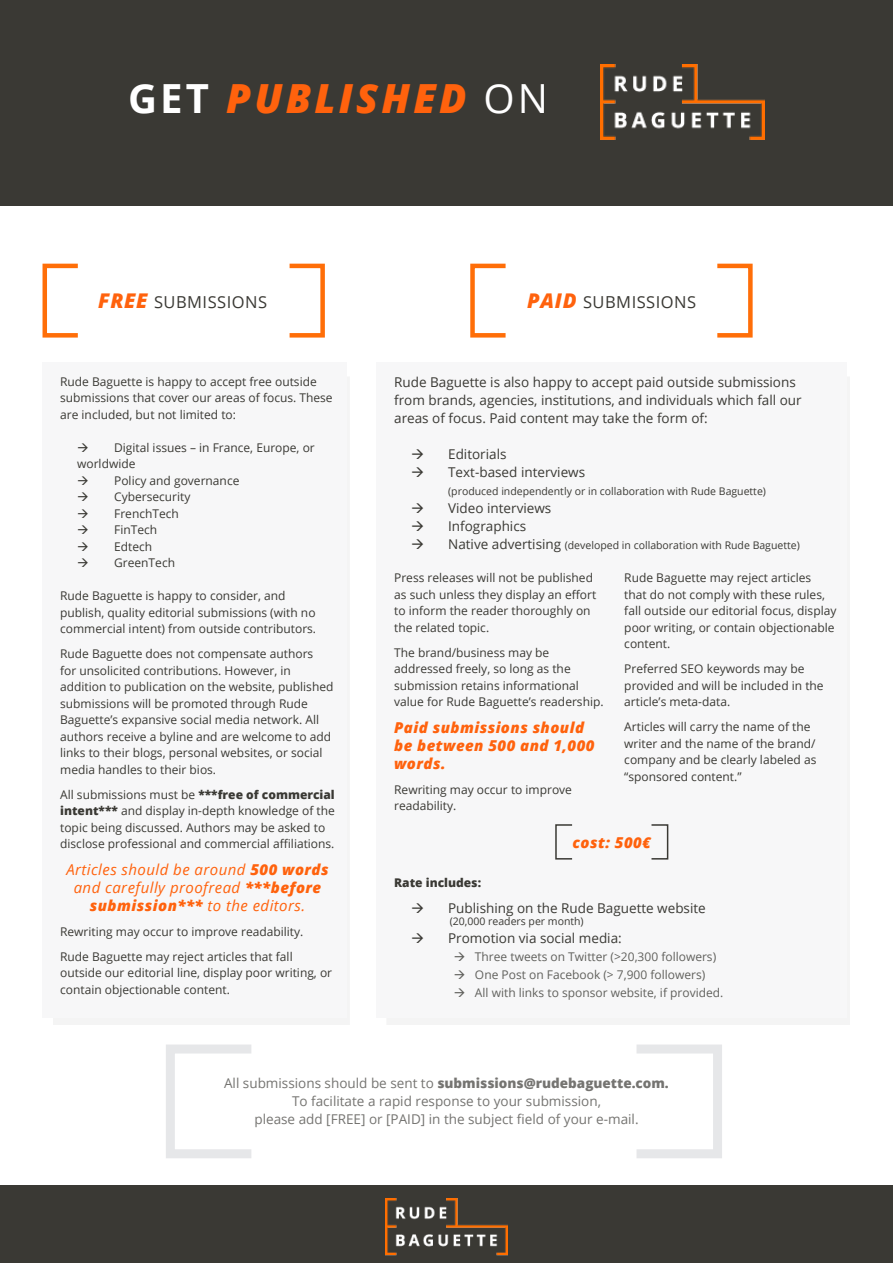
<style>
.page{position:relative;width:893px;height:1263px;background:#fff}
.page>*{position:absolute;margin:0;border:0;box-sizing:border-box;transform-origin:0 0}
.t1{font:italic 800 40.2px "Open Sans";letter-spacing:.08em;color:#ff620d}
.t2{font:16.5px "Open Sans";letter-spacing:.03em;color:#3a3934}
.t3{font:italic 15px/18px "Open Sans";letter-spacing:.03em;color:#ff620d;text-align:center}
.t4{font:italic 800 15px/18px "Open Sans";letter-spacing:.03em;color:#ff620d}
.t5{font:13.5px/18px "Open Sans";color:#3a3934}
.t6{font:13.5px "Open Sans";color:#757471}
.t7{font:800 13.5px "Open Sans";color:#757471}
.t8{font:12px/16.5px "Open Sans";color:#3a3934}
.t9{font:12px "Open Sans";color:#61615d}
.t10{font:800 12px "Open Sans";color:#3a3934}
.t11{font:10.5px "Open Sans";color:#3a3934}
.s1{font-weight:700;font-style:normal;color:#fff}
.s2{font-weight:400;font-style:normal;color:#fff}
.s3{font-weight:800;font-style:italic;font-size:20.25px;color:#ff620d}
.s4{font-weight:800}
.s5{font-size:13.5px}
.s6{font-weight:400}
</style>
<div class="page">
<div style="left:0;top:0;width:893px;height:205px;background:#3a3934"></div>
<img style="left:600px;top:64px;width:165px;height:76px">
<div style="left:43px;top:264px;width:37px;height:74px;border:4px solid #ff6e08"></div>
<div style="left:470px;top:264px;width:38px;height:74px;border:4px solid #ff6e08"></div>
<div style="left:287px;top:264px;width:38px;height:74px;border:4px solid #ff6e08"></div>
<div style="left:715px;top:264px;width:38px;height:74px;border:4px solid #ff6e08"></div>
<div style="left:43px;top:362px;width:304px;height:655px;background:#f7f7f8"></div>
<div style="left:376px;top:362px;width:471px;height:655px;background:#f7f7f8"></div>
<div style="left:555px;top:824px;width:18px;height:35px;border:2px solid #3a3934"></div>
<div style="left:651px;top:824px;width:17px;height:35px;border:2px solid #3a3934"></div>
<div style="left:166px;top:1044px;width:90px;height:114px;border:9px solid #e6e7e9"></div>
<div style="left:632px;top:1044px;width:90px;height:114px;border:9px solid #e6e7e9"></div>
<div style="left:0;top:1185px;width:893px;height:78px;background:#3a3934"></div>
<img style="left:385px;top:1198px;width:123px;height:57px">
<p class="t1" style="left:128px;top:67px;width:422px"><span class="s1">GET</span> PUBLISHED <span class="s2">ON</span></p>
<p class="t2" style="left:98px;top:291px;width:171px"><span class="s3">FREE</span> SUBMISSIONS</p>
<p class="t2" style="left:527px;top:291px;width:170px"><span class="s3">PAID</span> SUBMISSIONS</p>
<p class="t8" style="left:60px;top:373px;width:274px">Rude Baguette is happy to accept free outside submissions that cover our areas of focus. These are included, but not limited to:</p>
<p class="t8" style="left:77px;top:439px;width:239px;text-indent:37px">Digital issues – in France, Europe, or worldwide</p>
<p class="t8" style="left:114px;top:472px;width:127px">Policy and governance</p>
<p class="t8" style="left:114px;top:488px;width:78px">Cybersecurity</p>
<p class="t8" style="left:114px;top:505px;width:66px">FrenchTech</p>
<p class="t8" style="left:114px;top:521px;width:45px">FinTech</p>
<p class="t8" style="left:114px;top:538px;width:40px">Edtech</p>
<p class="t8" style="left:114px;top:554px;width:62px">GreenTech</p>
<p class="t8" style="left:60px;top:587px;width:257px">Rude Baguette is happy to consider, and publish, quality editorial submissions (with no commercial intent) from outside contributors.</p>
<p class="t8" style="left:60px;top:645px;width:275px">Rude Baguette does not compensate authors<br>for unsolicited contributions. However, in addition to publication on the website, published submissions will be promoted through Rude Baguette’s expansive social media network. All authors receive a byline and are welcome to add links to their blogs, personal websites, or social media handles to their bios.</p>
<p class="t8" style="left:60px;top:786px;width:276px">All submissions must be <span class="s4">***free of commercial intent***</span> and display in-depth knowledge of the topic being discussed. Authors may be asked to disclose professional and commercial affiliations.</p>
<p class="t3" style="left:66px;top:860px;width:264px">Articles should be around <span class="s4">500 words </span>and carefully proofread <span class="s4">***before submission***</span> to the editors.</p>
<p class="t8" style="left:60px;top:923px;width:245px">Rewriting may occur to improve readability.</p>
<p class="t8" style="left:60px;top:948px;width:273px">Rude Baguette may reject articles that fall outside our editorial line, display poor writing, or contain objectionable content.</p>
<p class="t5" style="left:394px;top:373px;width:409px">Rude Baguette is also happy to accept paid outside submissions from brands, agencies, institutions, and individuals which fall our areas of focus. Paid content may take the form of:</p>
<p class="t5" style="left:448px;top:445px;width:60px">Editorials</p>
<p class="t5" style="left:448px;top:463px;width:139px">Text-based interviews</p>
<p class="t11" style="left:448px;top:484px;width:319px">(produced independently or in collaboration with Rude Baguette)</p>
<p class="t5" style="left:448px;top:499px;width:105px">Video interviews</p>
<p class="t5" style="left:448px;top:517px;width:80px">Infographics</p>
<p class="t11" style="left:448px;top:538px;width:353px"><span class="s5">Native advertising</span> (developed in collaboration with Rude Baguette)</p>
<p class="t8" style="left:394px;top:569px;width:204px">Press releases will not be published as such unless they display an effort to inform the reader thoroughly on the related topic.</p>
<p class="t8" style="left:394px;top:644px;width:211px">The brand/business may be addressed freely, so long as the submission retains informational value for Rude Baguette’s readership.</p>
<p class="t4" style="left:394px;top:718px;width:202px">Paid submissions should be between 500 and 1,000 words.</p>
<p class="t8" style="left:394px;top:781px;width:179px">Rewriting may occur to improve readability.</p>
<p class="t8" style="left:624px;top:569px;width:214px">Rude Baguette may reject articles that do not comply with these rules, fall outside our editorial focus, display poor writing, or contain objectionable content.</p>
<p class="t8" style="left:624px;top:660px;width:201px">Preferred SEO keywords may be provided and will be included in the article’s meta-data.</p>
<p class="t8" style="left:624px;top:718px;width:194px">Articles will carry the name of the writer and the name of the brand/ company and be clearly labeled as “sponsored content.”</p>
<p class="t4" style="left:573px;top:832px;width:80px">cost: 500€</p>
<p class="t10" style="left:394px;top:873px;width:88px">Rate includes:</p>
<p class="t5" style="left:448px;top:899px;width:259px">Publishing on the Rude Baguette website</p>
<p class="t11" style="left:450px;top:914px;width:135px">(20,000 readers per month)</p>
<p class="t5" style="left:448px;top:929px;width:175px">Promotion via social media:</p>
<p class="t9" style="left:475px;top:949px;width:243px">Three tweets on Twitter (&gt;20,300 followers)</p>
<p class="t9" style="left:475px;top:967px;width:232px">One Post on Facebook (&gt; 7,900 followers)</p>
<p class="t9" style="left:475px;top:985px;width:250px">All with links to sponsor website, if provided.</p>
<p class="t7" style="left:224px;top:1072px;width:446px"><span class="s6">All submissions should be sent to</span> submissions@rudebaguette.com.</p>
<p class="t6" style="left:292px;top:1091px;width:310px">To facilitate a rapid response to your submission,</p>
<p class="t6" style="left:254px;top:1109px;width:386px">please add [FREE] or [PAID] in the subject field of your e-mail.</p>
</div>
